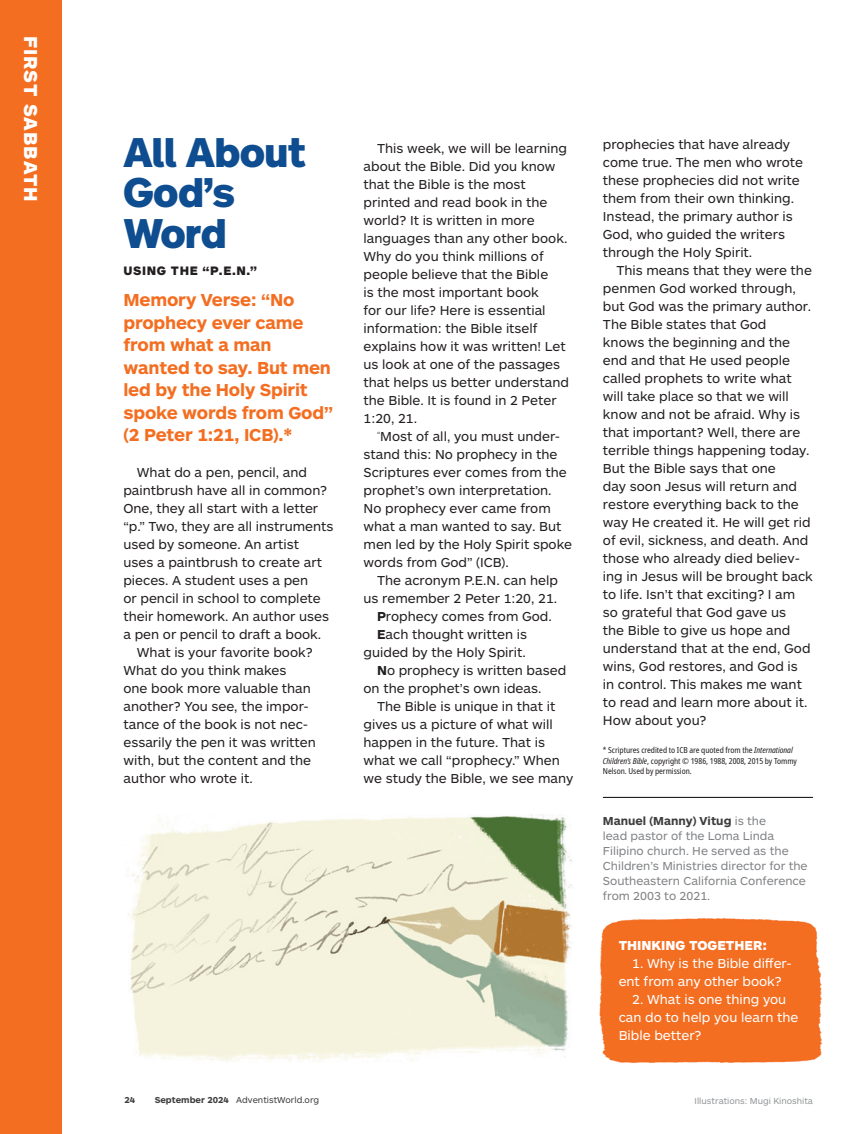
<style>
.page{position:relative;width:864px;height:1134px;background:#fff}
.page>*{position:absolute;margin:0;border:0;box-sizing:border-box;transform-origin:0 0}
.Child_WOP_Head{font:900 40.5px/40.5px "ARS Maquette Pro";color:#0f4d91}
.Subheads{font:900 19.5px "ARS Maquette Pro";letter-spacing:.05em;color:#fff}
.Child_WOP_Scripture{font:700 18px/22.5px "ARS Maquette Pro";letter-spacing:-.01em;color:#f36e21}
.Growing_Faith_Body_Text{font:13.5px/18px "ARS Maquette Pro";color:#231f20}
.Child_WOP_GRTG_body{font:13.5px/18px "ARS Maquette Pro";color:#fff}
.Growing_Faith_Body_Text-2{font:13.5px/18px "ARS Maquette Pro";letter-spacing:.035em;color:#231f20}
.Child_WOP_GRTG_head{font:900 13.5px "ARS Maquette Pro";color:#fff}
.Child_WOP_Subhead{font:900 12.75px "ARS Maquette Pro";letter-spacing:.05em;color:#231f20}
.Author_Bios{font:12px/15px "ARS Maquette Pro";letter-spacing:.035em;color:#808285}
.t1{font:9px "ARS Maquette Pro";color:#3e3e3f}
.New_Photo_Credit{font:9px "ARS Maquette Pro";color:#939598}
.t2{font:700 9px "ARS Maquette Pro";color:#3e3e3f}
.Endnotes{font:condensed 8.25px/10.5px "Noto Sans";letter-spacing:-.005em;color:#231f20}
.s1{font-weight:700}
.s2{font-style:italic}
.s3{font-weight:700;color:#3e3e3f}
</style>
<div class="page">
<div style="left:599px;top:918px;width:223px;height:146px;background:#f36e21"></div>
<div style="left:0;top:0;width:62px;height:1134px;background:#f36e21"></div>
<img style="left:128px;top:815px;width:444px;height:247px">
<hr style="left:603px;top:797px;width:210px;height:1px;background:#231f20">
<p class="Subheads" style="left:44px;top:36px;width:167px;rotate:90deg">FIRST SABBATH</p>
<p class="Child_WOP_Head" style="left:123px;top:130px;width:184px">All About<br>God’s<br>Word</p>
<p class="Child_WOP_Subhead" style="left:123px;top:262px;width:135px">USING THE “P.E.N.”</p>
<p class="Child_WOP_Scripture" style="left:123px;top:288px;width:211px">Memory Verse: “No prophecy ever came from what a man wanted to say. But men led by the Holy Spirit spoke words from God” (2 Peter 1:21, ICB).*</p>
<p class="Growing_Faith_Body_Text" style="left:123px;top:463px;width:212px;text-indent:14px">What do a pen, pencil, and paintbrush have all in common?<br>One, they all start with a letter “p.” Two, they are all instruments used by someone. An artist<br>uses a paintbrush to create art pieces. A student uses a pen<br>or pencil in school to complete their homework. An author uses a pen or pencil to draft a book.</p>
<p class="Growing_Faith_Body_Text" style="left:123px;top:643px;width:194px;text-indent:14px">What is your favorite book?<br>What do you think makes<br>one book more valuable than another? You see, the impor&shy;tance of the book is not nec&shy;essarily the pen it was written with, but the content and the author who wrote it.</p>
<p class="t2" style="left:125px;top:1094px;width:12px">24</p>
<p class="t1" style="left:155px;top:1094px;width:166px"><span class="s1">September 2024</span> AdventistWorld.org</p>
<p class="Growing_Faith_Body_Text" style="left:364px;top:139px;width:207px;text-indent:14px">This week, we will be learning about the Bible. Did you know that the Bible is the most printed and read book in the world? It is written in more languages than any other book.<br>Why do you think millions of people believe that the Bible<br>is the most important book<br>for our life? Here is essential information: the Bible itself explains how it was written! Let us look at one of the passages that helps us better understand the Bible. It is found in 2 Peter<br>1:20, 21.</p>
<p class="Growing_Faith_Body_Text" style="left:364px;top:427px;width:210px;text-indent:14px"><sup>“</sup>Most of all, you must under&shy;stand this: No prophecy in the<br>Scriptures ever comes from the prophet’s own interpretation.<br>No prophecy ever came from what a man wanted to say. But men led by the Holy Spirit spoke words from God” (ICB).</p>
<p class="Growing_Faith_Body_Text" style="left:364px;top:571px;width:196px;text-align:right">The acronym P.E.N. can help us remember 2 Peter 1:20, 21.</p>
<p class="Growing_Faith_Body_Text" style="left:377px;top:607px;width:176px"><span class="s1">P</span>rophecy comes from God.</p>
<p class="Growing_Faith_Body_Text" style="left:364px;top:625px;width:165px;text-align:right"><span class="s1">E</span>ach thought written is guided by the Holy Spirit.</p>
<p class="Growing_Faith_Body_Text-2" style="left:364px;top:661px;width:204px;text-indent:14px"><span class="s1">N</span>o prophecy is written based on the prophet’s own ideas.</p>
<p class="Growing_Faith_Body_Text" style="left:364px;top:697px;width:211px;text-indent:14px">The Bible is unique in that it gives us a picture of what will happen in the future. That is what we call “prophecy.” When we study the Bible, we see many</p>
<p class="Growing_Faith_Body_Text" style="left:603px;top:134px;width:202px">prophecies that have already come true. The men who wrote these prophecies did not write them from their own thinking.<br>Instead, the primary author is<br>God, who guided the writers through the Holy Spirit.</p>
<p class="Growing_Faith_Body_Text" style="left:603px;top:260px;width:211px;text-indent:14px">This means that they were the penmen God worked through, but God was the primary author.<br>The Bible states that God<br>knows the beginning and the end and that He used people called prophets to write what will take place so that we will know and not be afraid. Why is that important? Well, there are terrible things happening today.<br>But the Bible says that one<br>day soon Jesus will return and restore everything back to the way He created it. He will get rid of evil, sickness, and death. And those who already died believ&shy;ing in Jesus will be brought back to life. Isn’t that exciting? I am so grateful that God gave us<br>the Bible to give us hope and understand that at the end, God wins, God restores, and God is<br>in control. This makes me want to read and learn more about it.<br>How about you?</p>
<p class="Endnotes" style="left:603px;top:745px;width:196px">* Scriptures credited to ICB are quoted from the <span class="s2">International<br>Children’s Bible</span>, copyright © 1986, 1988, 2008, 2015 by Tommy<br>Nelson. Used by permission.</p>
<p class="Author_Bios" style="left:603px;top:813px;width:206px"><span class="s3">Manuel (Manny) Vitug</span> is the<br>lead pastor of the Loma Linda<br>Filipino church. He served as the<br>Children’s Ministries director for the<br>Southeastern California Conference from 2003 to 2021.</p>
<p class="Child_WOP_GRTG_head" style="left:619px;top:936px;width:150px">THINKING TOGETHER:</p>
<p class="Child_WOP_GRTG_body" style="left:619px;top:953px;width:175px;text-indent:14px">1. Why is the Bible differ&shy;ent from any other book?</p>
<p class="Child_WOP_GRTG_body" style="left:619px;top:989px;width:181px;text-indent:14px">2. What is one thing you can do to help you learn the<br>Bible better?</p>
<p class="New_Photo_Credit" style="left:695px;top:1095px;width:120px">Illustrations: Mugi Kinoshita</p>
</div>
